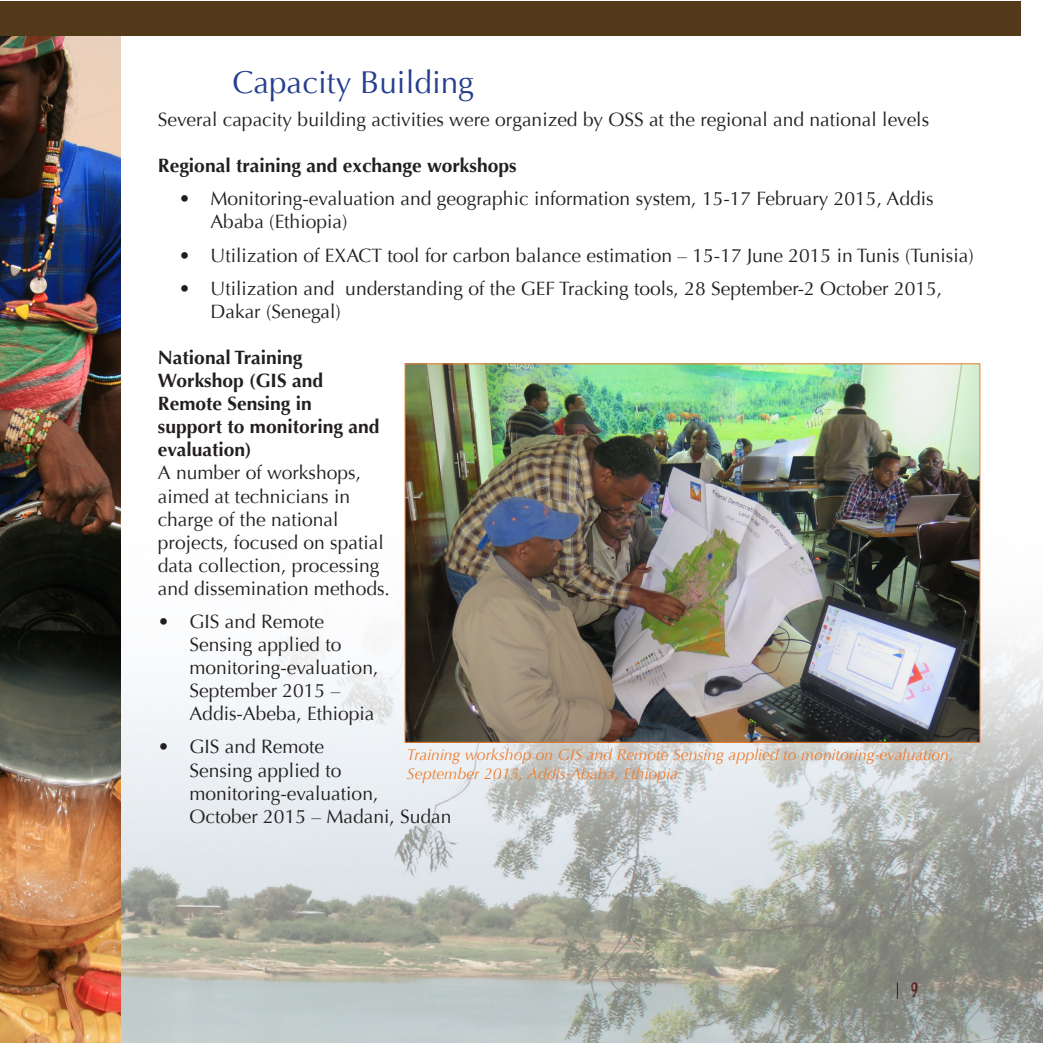
<style>
.page{position:relative;width:1043px;height:1043px;background:#fff}
.page>*{position:absolute;margin:0;border:0;box-sizing:border-box;transform-origin:0 0}
.t1{font:31.5px "Optima";color:#253f8e}
.t2{font:19.25px/23.1px "Optima";color:#231f20}
.t3{font:700 19.25px/23.1px "Optima";color:#231f20}
.t4{font:500 condensed 19.25px "Futura";color:#72182b}
.t5{font:italic 15.75px/18.9px "Optima";color:#ee7e30}
</style>
<div class="page">
<img style="left:120px;top:418px;width:923px;height:625px">
<img style="left:407px;top:366px;width:571px;height:374px">
<img style="left:0;top:36px;width:120px;height:1007px">
<div style="left:0;top:1px;width:1021px;height:35px;background:#523919"></div>
<p class="t1" style="left:232px;top:64px;width:243px">Capacity Building</p>
<p class="t2" style="left:158px;top:108px;width:773px">Several capacity building activities were organized by OSS at the regional and national levels</p>
<p class="t3" style="left:158px;top:154px;width:360px">Regional training and exchange workshops</p>
<p class="t2" style="left:210px;top:188px;width:725px;text-indent:-32px">• Monitoring-evaluation and geographic information system, 15-17 February 2015, Addis<br>Ababa (Ethiopia)</p>
<p class="t2" style="left:179px;top:244px;width:796px">• Utilization of EXACT tool for carbon balance estimation – 15-17 June 2015 in Tunis (Tunisia)</p>
<p class="t2" style="left:210px;top:277px;width:733px;text-indent:-32px">• Utilization and understanding of the GEF Tracking tools, 28 September-2 October 2015,<br>Dakar (Senegal)</p>
<p class="t3" style="left:158px;top:346px;width:223px">National Training<br>Workshop (GIS and<br>Remote Sensing in support to monitoring and evaluation)</p>
<p class="t2" style="left:158px;top:461px;width:233px">A number of workshops, aimed at technicians in charge of the national projects, focused on spatial data collection, processing and dissemination methods.</p>
<p class="t2" style="left:189px;top:610px;width:190px;text-indent:-32px">• GIS and Remote<br>Sensing applied to monitoring-evaluation,<br>September 2015 –<br>Addis-Abeba, Ethiopia</p>
<p class="t2" style="left:189px;top:735px;width:264px;text-indent:-32px">• GIS and Remote<br>Sensing applied to monitoring-evaluation,<br>October 2015 – Madani, Sudan</p>
<p class="t5" style="left:407px;top:746px;width:548px">Training workshop on GIS and Remote Sensing applied to monitoring-evaluation,<br>September 2015, Addis-Ababa, Ethiopia</p>
<p class="t4" style="left:910px;top:977px;width:9px">9</p>
</div>
